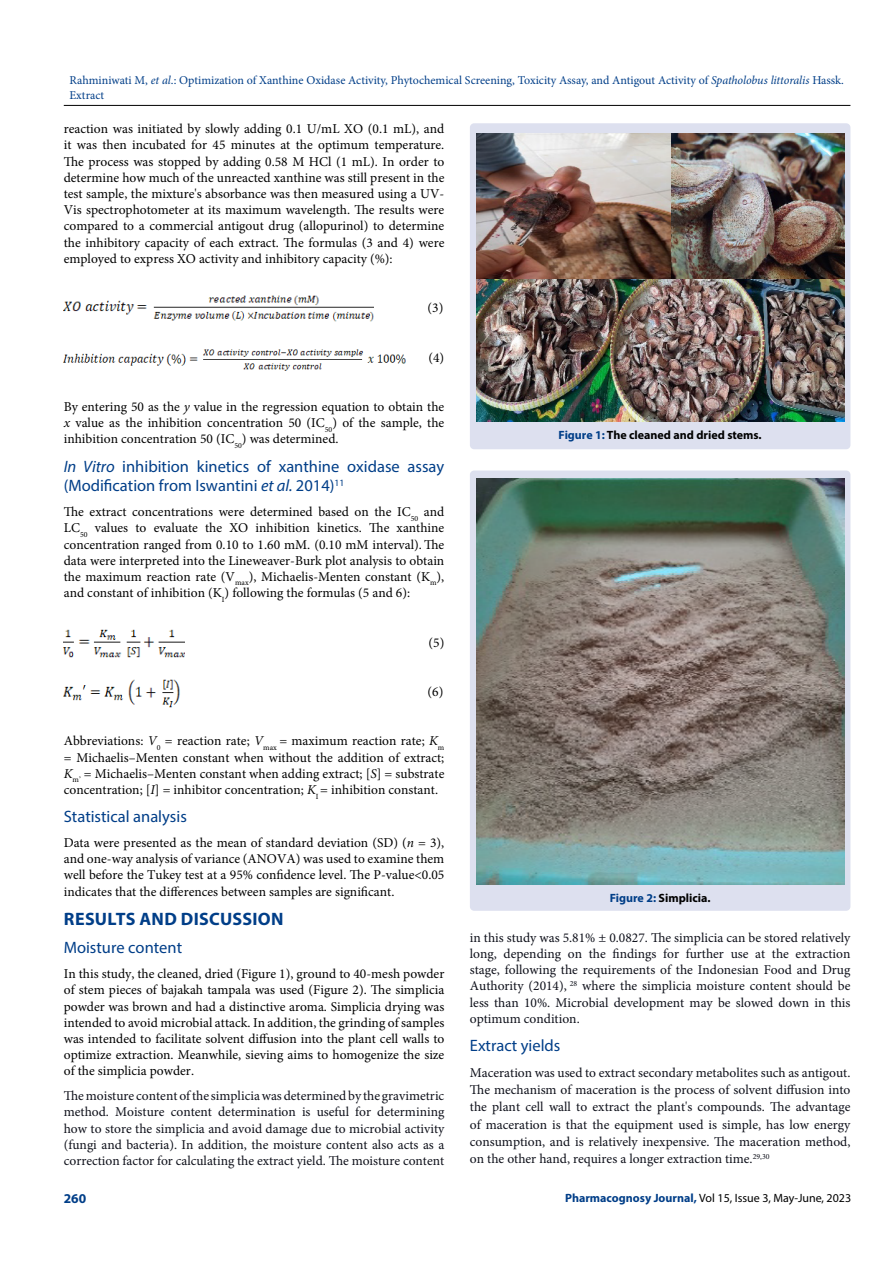
<style>
.page{position:relative;width:893px;height:1263px;background:#fff}
.page>*{position:absolute;margin:0;border:0;box-sizing:border-box;transform-origin:0 0}
.t1{font:700 18px "Myriad Pro";letter-spacing:.02em;color:#003e88}
.t2{font:16.5px/19.8px "Myriad Pro";color:#003e88}
.t3{font:13.5px/16.2px "Minion Pro";color:#000;text-align:justify}
.t4{font:13.5px/16.2px "Minion Pro";color:#0e101a;text-align:justify}
.t5{font:700 13.5px "Myriad Pro";color:#003e88}
.t6{font:12px/14.4px "Minion Pro";color:#003e88}
.t7{font:700 12px "Myriad Pro";color:#000}
.t8{font:12px "Myriad Pro";color:#000}
.s1{font-style:italic}
.s2{color:#003e88}
.s3{font-weight:700;color:#003e88}
</style>
<div class="page">
<hr style="left:64px;top:105px;width:786px;height:1px;background:#000">
<img style="left:64px;top:295px;width:309px;height:27px">
<img style="left:64px;top:349px;width:342px;height:22px">
<img style="left:64px;top:629px;width:120px;height:29px">
<img style="left:64px;top:679px;width:116px;height:29px">
<div style="left:470px;top:123px;width:380px;height:326px;background:#dde0ef;border-radius:4px"></div>
<img style="left:476px;top:279px;width:368px;height:142px">
<img style="left:476px;top:133px;width:368px;height:146px">
<div style="left:470px;top:470px;width:380px;height:441px;background:#dde0ef;border-radius:4px"></div>
<img style="left:476px;top:479px;width:368px;height:406px">
<p class="t6" style="left:69px;top:73px;width:776px">Rahminiwati M, <span class="s1">et al</span>.: Optimization of Xanthine Oxidase Activity, Phytochemical Screening, Toxicity Assay, and Antigout Activity of <span class="s1">Spatholobus littoralis</span> Hassk.<br>Extract</p>
<p class="t3" style="left:64px;top:121px;width:382px">reaction was initiated by slowly adding 0.1 U/mL XO (0.1 mL), and it was then incubated for 45 minutes at the optimum temperature.<br>The process was stopped by adding 0.58 M HCl (1 mL). In order to determine how much of the unreacted xanthine was still present in the test sample, the mixture's absorbance was then measured using a UV-Vis spectrophotometer at its maximum wavelength. The results were compared to a commercial antigout drug (allopurinol) to determine the inhibitory capacity of each extract. The formulas (3 and 4) were employed to express XO activity and inhibitory capacity (%):</p>
<p class="t3" style="left:428px;top:300px;width:17px">(3)</p>
<p class="t3" style="left:428px;top:349px;width:17px">(4)</p>
<p class="t3" style="left:64px;top:399px;width:382px">By entering 50 as the <span class="s1">y</span> value in the regression equation to obtain the <span class="s1">x</span> value as the inhibition concentration 50 (IC<sub>50</sub>) of the sample, the inhibition concentration 50 (IC<sub>50</sub>) was determined.</p>
<p class="t2" style="left:64px;top:456px;width:382px"><span class="s1">In Vitro</span> inhibition kinetics of xanthine oxidase assay (Modification from Iswantini <span class="s1">et al.</span> 2014)<sup>11</sup></p>
<p class="t3" style="left:64px;top:504px;width:382px">The extract concentrations were determined based on the IC<sub>50</sub> and LC<sub>50</sub> values to evaluate the XO inhibition kinetics. The xanthine concentration ranged from 0.10 to 1.60 mM. (0.10 mM interval). The data were interpreted into the Lineweaver-Burk plot analysis to obtain the maximum reaction rate (V<sub>max</sub>), Michaelis-Menten constant (K<sub>m</sub>), and constant of inhibition (K<sub>I</sub>) following the formulas (5 and 6):</p>
<p class="t3" style="left:429px;top:634px;width:17px">(5)</p>
<p class="t3" style="left:428px;top:684px;width:17px">(6)</p>
<p class="t3" style="left:64px;top:733px;width:382px">Abbreviations: <span class="s1">V</span><sub>0</sub> = reaction rate; <span class="s1">V</span><sub>max</sub> = maximum reaction rate; <span class="s1">K</span><sub>m </sub>= Michaelis–Menten constant when without the addition of extract; <span class="s1">K</span><sub>m’</sub> = Michaelis–Menten constant when adding extract; [<span class="s1">S</span>] = substrate concentration; [<span class="s1">I</span>] = inhibitor concentration; <span class="s1">K</span><sub>I</sub> = inhibition constant.</p>
<p class="t2" style="left:64px;top:807px;width:125px">Statistical analysis</p>
<p class="t3" style="left:64px;top:835px;width:382px">Data were presented as the mean of standard deviation (SD) (<span class="s1">n</span> = 3), and one-way analysis of variance (ANOVA) was used to examine them well before the Tukey test at a 95% confidence level. The P-value&lt;0.05 indicates that the differences between samples are significant.</p>
<h1 class="t1" style="left:64px;top:907px;width:221px">RESULTS AND DISCUSSION</h1>
<p class="t2" style="left:64px;top:938px;width:120px">Moisture content</p>
<p class="t3" style="left:64px;top:966px;width:382px">In this study, the cleaned, dried (Figure 1), ground to 40-mesh powder of stem pieces of bajakah tampala was used (Figure 2). The simplicia powder was brown and had a distinctive aroma. Simplicia drying was intended to avoid microbial attack. In addition, the grinding of samples was intended to facilitate solvent diffusion into the plant cell walls to optimize extraction. Meanwhile, sieving aims to homogenize the size of the simplicia powder.</p>
<p class="t4" style="left:64px;top:1088px;width:382px">The moisture content of the simplicia was determined by the gravimetric method. Moisture content determination is useful for determining how to store the simplicia and avoid damage due to microbial activity (fungi and bacteria). In addition, the moisture content also acts as a correction factor for calculating the extract yield. The moisture content</p>
<p class="t7" style="left:559px;top:427px;width:205px"><span class="s2">Figure 1:</span> The cleaned and dried stems.</p>
<p class="t7" style="left:610px;top:890px;width:102px"><span class="s2">Figure 2:</span> Simplicia.</p>
<p class="t4" style="left:470px;top:929px;width:382px">in this study was 5.81% ± 0.0827. The simplicia can be stored relatively long, depending on the findings for further use at the extraction stage, following the requirements of the Indonesian Food and Drug Authority (2014), <sup>28</sup> where the simplicia moisture content should be less than 10%. Microbial development may be slowed down in this optimum condition.</p>
<p class="t2" style="left:470px;top:1035px;width:92px">Extract yields</p>
<p class="t4" style="left:470px;top:1064px;width:382px;line-height:17.2px">Maceration was used to extract secondary metabolites such as antigout.<br>The mechanism of maceration is the process of solvent diffusion into the plant cell wall to extract the plant's compounds. The advantage of maceration is that the equipment used is simple, has low energy consumption, and is relatively inexpensive. The maceration method, on the other hand, requires a longer extraction time.<sup>29,30</sup></p>
<p class="t5" style="left:64px;top:1189px;width:24px">260</p>
<p class="t8" style="left:565px;top:1190px;width:288px"><span class="s3">Pharmacognosy Journal,</span> Vol 15, Issue 3, May-June, 2023</p>
</div>
